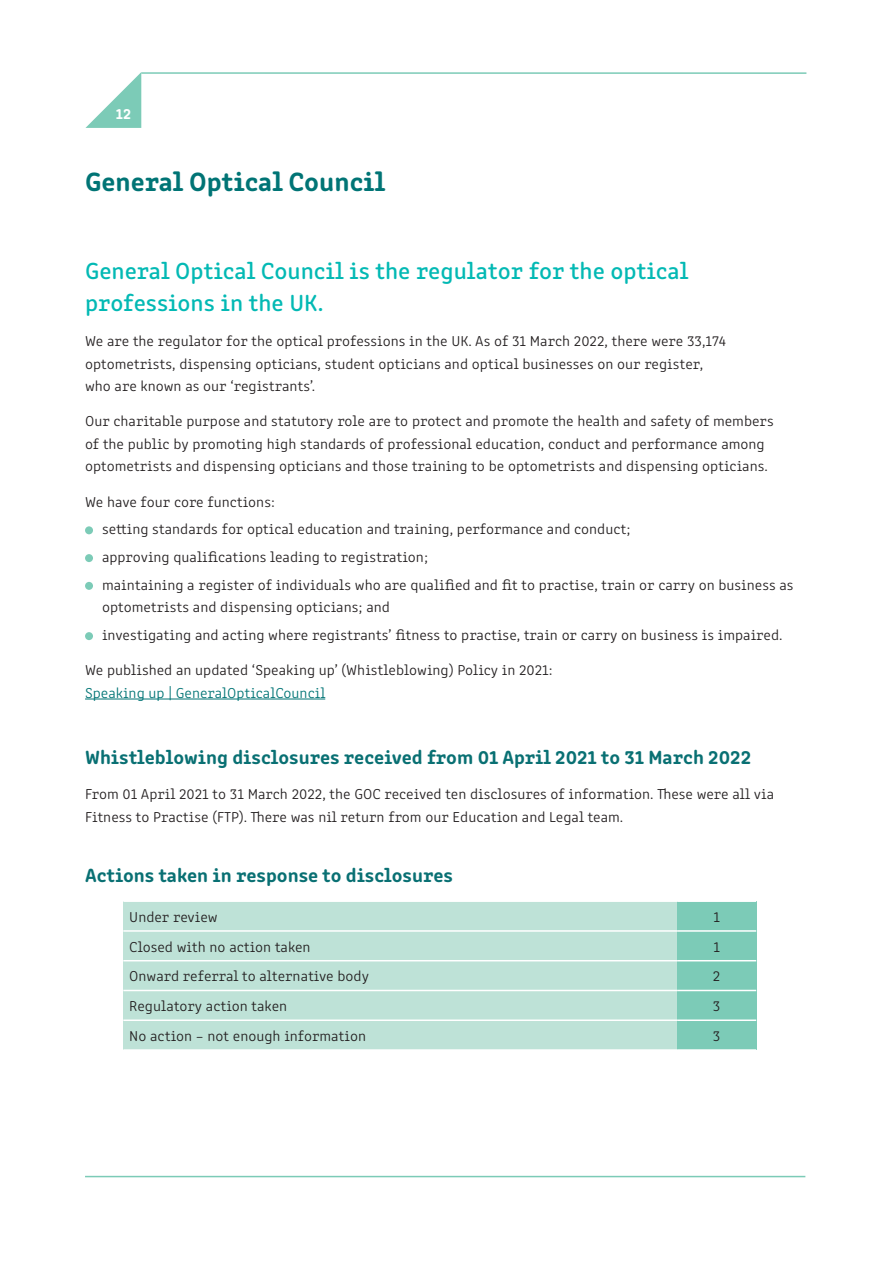
<style>
.page{position:relative;width:893px;height:1263px;background:#fff}
.page>*{position:absolute;margin:0;border:0;box-sizing:border-box;transform-origin:0 0}
.t1{font:700 27px "Clone Rounded";color:#007475}
.t2{font:24px/31.5px "Clone Rounded Me";color:#03b9b4}
.t3{font:700 19.5px "Clone Rounded";color:#097073}
.t4{font:300 15px/22.5px "Clone Rounded";color:#231f20}
.t5{font:300 15px "Clone Rounded";color:#007475}
.t6{font:700 15px "Clone Rounded";color:#fff}
</style>
<div class="page">
<svg style="left:85px;top:72px;width:56px;height:56px"></svg>
<hr style="left:141px;top:72px;width:665px;height:2px;background:#7ccbb7">
<hr style="left:85px;top:1176px;width:720px;height:1px;background:#7ccbb7">
<hr style="left:85px;top:699px;width:240px;height:1px;background:#007475">
<div style="left:123px;top:901px;width:554px;height:30px;background:#bee2d7"></div>
<div style="left:123px;top:931px;width:554px;height:30px;background:#bee2d7"></div>
<div style="left:123px;top:961px;width:554px;height:29px;background:#bee2d7"></div>
<div style="left:123px;top:990px;width:554px;height:30px;background:#bee2d7"></div>
<div style="left:123px;top:1020px;width:554px;height:30px;background:#bee2d7"></div>
<div style="left:677px;top:901px;width:79px;height:30px;background:#7ccbb7"></div>
<div style="left:677px;top:931px;width:79px;height:30px;background:#7ccbb7"></div>
<div style="left:677px;top:961px;width:79px;height:29px;background:#7ccbb7"></div>
<div style="left:677px;top:990px;width:79px;height:30px;background:#7ccbb7"></div>
<div style="left:677px;top:1020px;width:79px;height:30px;background:#7ccbb7"></div>
<hr style="left:123px;top:900px;width:554px;height:2px;background:#fff">
<hr style="left:677px;top:900px;width:79px;height:2px;background:#fff">
<hr style="left:123px;top:930px;width:554px;height:2px;background:#fff">
<hr style="left:677px;top:930px;width:79px;height:2px;background:#fff">
<hr style="left:123px;top:960px;width:554px;height:1px;background:#fff">
<hr style="left:677px;top:960px;width:79px;height:1px;background:#fff">
<hr style="left:123px;top:990px;width:554px;height:1px;background:#fff">
<hr style="left:677px;top:990px;width:79px;height:1px;background:#fff">
<hr style="left:123px;top:1019px;width:554px;height:2px;background:#fff">
<hr style="left:677px;top:1019px;width:79px;height:2px;background:#fff">
<hr style="left:123px;top:1049px;width:554px;height:2px;background:#fff">
<hr style="left:677px;top:1049px;width:79px;height:2px;background:#fff">
<div style="left:85px;top:526px;width:8px;height:8px;background:#7ccbb7;border-radius:50%"></div>
<div style="left:85px;top:554px;width:8px;height:8px;background:#7ccbb7;border-radius:50%"></div>
<div style="left:85px;top:582px;width:8px;height:8px;background:#7ccbb7;border-radius:50%"></div>
<div style="left:85px;top:632px;width:8px;height:8px;background:#7ccbb7;border-radius:50%"></div>
<p class="t6" style="left:116px;top:101px;width:17px">12</p>
<h2 class="t1" style="left:85px;top:160px;width:302px">General Optical Council</h2>
<h2 class="t2" style="left:85px;top:253px;width:605px">General Optical Council is the regulator for the optical professions in the UK.</h2>
<p class="t4" style="left:85px;top:329px;width:643px">We are the regulator for the optical professions in the UK. As of 31 March 2022, there were 33,174 optometrists, dispensing opticians, student opticians and optical businesses on our register, who are known as our ‘registrants’.</p>
<p class="t4" style="left:85px;top:409px;width:690px">Our charitable purpose and statutory role are to protect and promote the health and safety of members of the public by promoting high standards of professional education, conduct and performance among optometrists and dispensing opticians and those training to be optometrists and dispensing opticians.</p>
<p class="t4" style="left:85px;top:489px;width:191px">We have four core functions:</p>
<p class="t4" style="left:102px;top:517px;width:530px">seting standards for optical education and training, performance and conduct;</p>
<p class="t4" style="left:102px;top:545px;width:328px">approving qualifcations leading to registration;</p>
<p class="t4" style="left:102px;top:572px;width:693px">maintaining a register of individuals who are qualifed and ft to practise, train or carry on business as optometrists and dispensing opticians; and</p>
<p class="t4" style="left:102px;top:623px;width:682px">investigating and acting where registrants’ ftness to practise, train or carry on business is impaired.</p>
<p class="t4" style="left:85px;top:658px;width:469px">We published an updated ‘Speaking up’ (Whistleblowing) Policy in 2021:</p>
<p class="t5" style="left:85px;top:682px;width:242px">Speaking up | GeneralOpticalCouncil</p>
<h3 class="t3" style="left:85px;top:741px;width:667px">Whistleblowing disclosures received from 01 April 2021 to 31 March 2022</h3>
<p class="t4" style="left:85px;top:782px;width:690px">From 01 April 2021 to 31 March 2022, the GOC received ten disclosures of information. Tese were all via<br>Fitness to Practise (FTP). Tere was nil return from our Education and Legal team.</p>
<p class="t3" style="left:85px;top:859px;width:369px">Actions taken in response to disclosures</p>
<p class="t4" style="left:129px;top:904px;width:90px">Under review</p>
<p class="t4" style="left:713px;top:904px;width:8px">1</p>
<p class="t4" style="left:129px;top:934px;width:183px">Closed with no action taken</p>
<p class="t4" style="left:713px;top:934px;width:8px">1</p>
<p class="t4" style="left:129px;top:964px;width:241px">Onward referral to alternative body</p>
<p class="t4" style="left:713px;top:964px;width:9px">2</p>
<p class="t4" style="left:129px;top:994px;width:159px">Regulatory action taken</p>
<p class="t4" style="left:713px;top:994px;width:9px">3</p>
<p class="t4" style="left:129px;top:1023px;width:238px">No action – not enough information</p>
<p class="t4" style="left:713px;top:1023px;width:9px">3</p>
</div>
